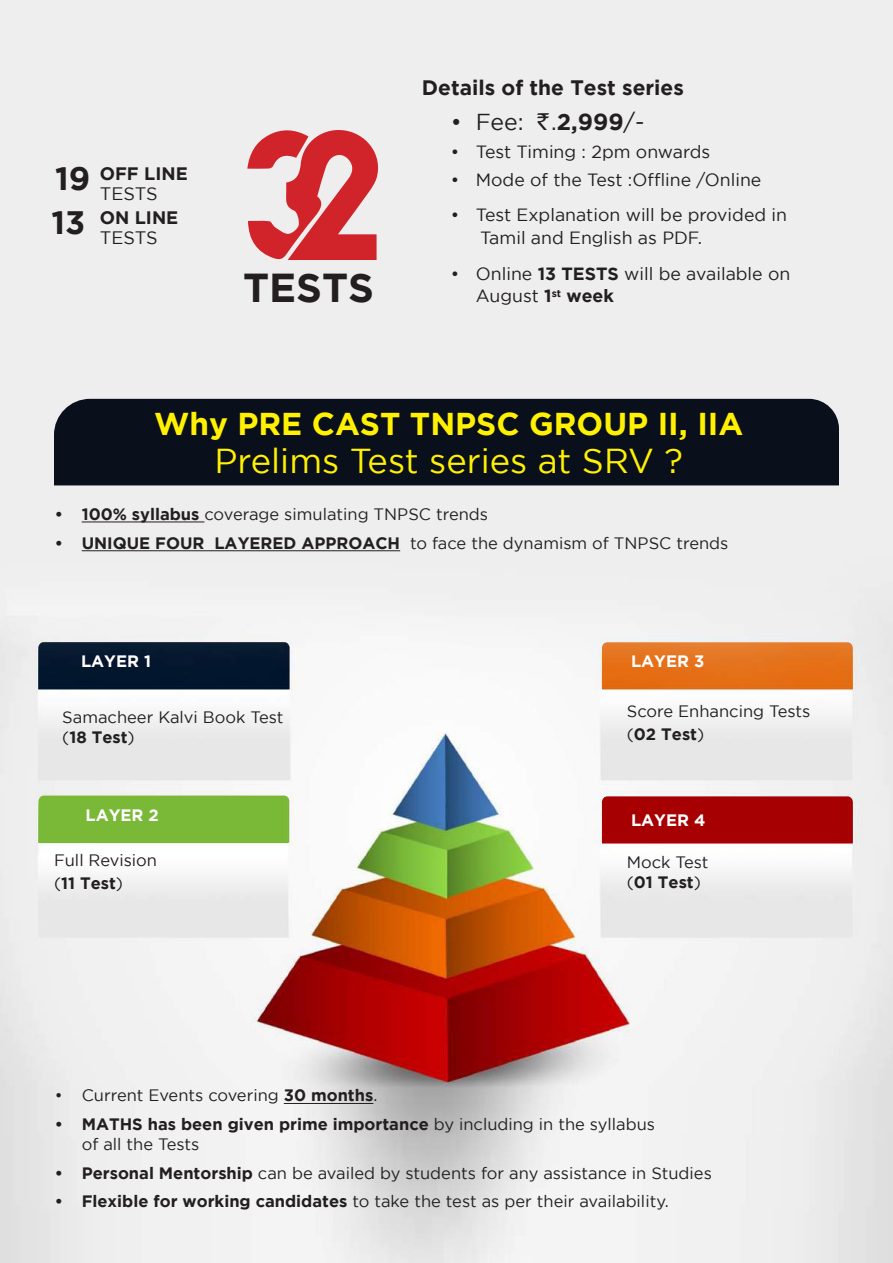
<style>
.page{position:relative;width:893px;height:1263px;background:#fff}
.page>*{position:absolute;margin:0;border:0;box-sizing:border-box;transform-origin:0 0}
.t1{font:700 40.35px "Gotham";color:#231f20}
.t2{font:34.5px "Gotham";color:#fff101}
.t3{font:700 32.4px/43.7px "Gotham";color:#231f20}
.t4{font:700 31.5px "Gotham";color:#fff101}
.t5{font:22.95px "Gotham";color:#231f20}
.t6{font:700 20.85px "Gotham";color:#231f20}
.t7{font:700 18px "Gotham";color:#231f20}
.t8{font:18px "Gotham";letter-spacing:-.005em;color:#231f20}
.t9{font:17.7px/22.8px "Gotham";color:#231f20}
.t10{font:16.5px/19.8px "Gotham";color:#231f20}
.t11{font:700 16.5px "Gotham";color:#fff}
.s1{font-family:"Indian Rupee"}
.s2{font-weight:700}
</style>
<div class="page">
<img style="left:0;top:0;width:893px;height:1263px">
<div style="left:38px;top:642px;width:252px;height:47px;background:#03162e"></div>
<div style="left:39px;top:795px;width:250px;height:48px;background:#7ab937"></div>
<img style="left:602px;top:642px;width:251px;height:47px">
<div style="left:602px;top:796px;width:251px;height:47px;background:#a60002"></div>
<div style="left:54px;top:399px;width:785px;height:86px;background:#090f1b"></div>
<hr style="left:82px;top:522px;width:122px;height:1px;background:#231f20">
<hr style="left:82px;top:550px;width:318px;height:1px;background:#231f20">
<hr style="left:284px;top:1103px;width:89px;height:1px;background:#231f20">
<svg style="left:247px;top:126px;width:136px;height:134px;background:#dd7a7e"></svg>
<h3 class="t3" style="left:52px;top:156px;width:40px">19<br>13</h3>
<p class="t7" style="left:100px;top:163px;width:89px">OFF LINE</p>
<p class="t8" style="left:100px;top:184px;width:59px">TESTS</p>
<p class="t7" style="left:100px;top:207px;width:80px">ON LINE</p>
<p class="t8" style="left:100px;top:227px;width:59px">TESTS</p>
<h1 class="t1" style="left:243px;top:264px;width:132px">TESTS</h1>
<p class="t6" style="left:422px;top:75px;width:264px">Details of the Test series</p>
<h3 class="t5" style="left:451px;top:109px;width:195px">• Fee: <span class="s1">s</span>.<span class="s2">2,999</span>/-</h3>
<p class="t9" style="left:451px;top:140px;width:261px">• Test Timing : 2pm onwards</p>
<p class="t9" style="left:451px;top:168px;width:312px">• Mode of the Test :Offline /Online</p>
<p class="t9" style="left:480px;top:203px;width:308px;text-indent:-29px">• Test Explanation will be provided in<br>Tamil and English as PDF.</p>
<p class="t9" style="left:476px;top:262px;width:316px;text-indent:-25px">• Online <span class="s2">13 TESTS</span> will be available on<br>August <span class="s2">1</span><sup>st</sup> <span class="s2">week</span></p>
<h3 class="t4" style="left:154px;top:406px;width:591px">Why PRE CAST TNPSC GROUP II, IIA</h3>
<h2 class="t2" style="left:214px;top:442px;width:470px">Prelims Test series at SRV ?</h2>
<p class="t10" style="left:55px;top:504px;width:435px"><span class="s2">• 100% syllabus</span> coverage simulating TNPSC trends</p>
<p class="t10" style="left:55px;top:533px;width:675px"><span class="s2">• UNIQUE FOUR LAYERED APPROACH</span> to face the dynamism of TNPSC trends</p>
<p class="t11" style="left:81px;top:651px;width:71px">LAYER 1</p>
<p class="t10" style="left:62px;top:707px;width:223px">Samacheer Kalvi Book Test (<span class="s2">18 Test</span>)</p>
<p class="t11" style="left:86px;top:806px;width:75px">LAYER 2</p>
<p class="t11" style="left:631px;top:651px;width:75px">LAYER 3</p>
<p class="t10" style="left:627px;top:699px;width:185px;line-height:22.8px">Score Enhancing Tests (<span class="s2">02 Test</span>)</p>
<p class="t11" style="left:631px;top:810px;width:76px">LAYER 4</p>
<p class="t10" style="left:54px;top:849px;width:105px;line-height:22.8px">Full Revision (<span class="s2">11 Test</span>)</p>
<p class="t10" style="left:627px;top:852px;width:83px">Mock Test (<span class="s2">01 Test</span>)</p>
<p class="t10" style="left:55px;top:1085px;width:324px">• Current Events covering <span class="s2">30 months</span>.</p>
<p class="t10" style="left:82px;top:1114px;width:575px;text-indent:-27px"><span class="s2">• MATHS has been given prime importance</span> by including in the syllabus of all the Tests</p>
<p class="t10" style="left:55px;top:1163px;width:659px"><span class="s2">• Personal Mentorship</span> can be availed by students for any assistance in Studies</p>
<p class="t10" style="left:55px;top:1191px;width:615px"><span class="s2">• Flexible for working candidates</span> to take the test as per their availability.</p>
</div>
